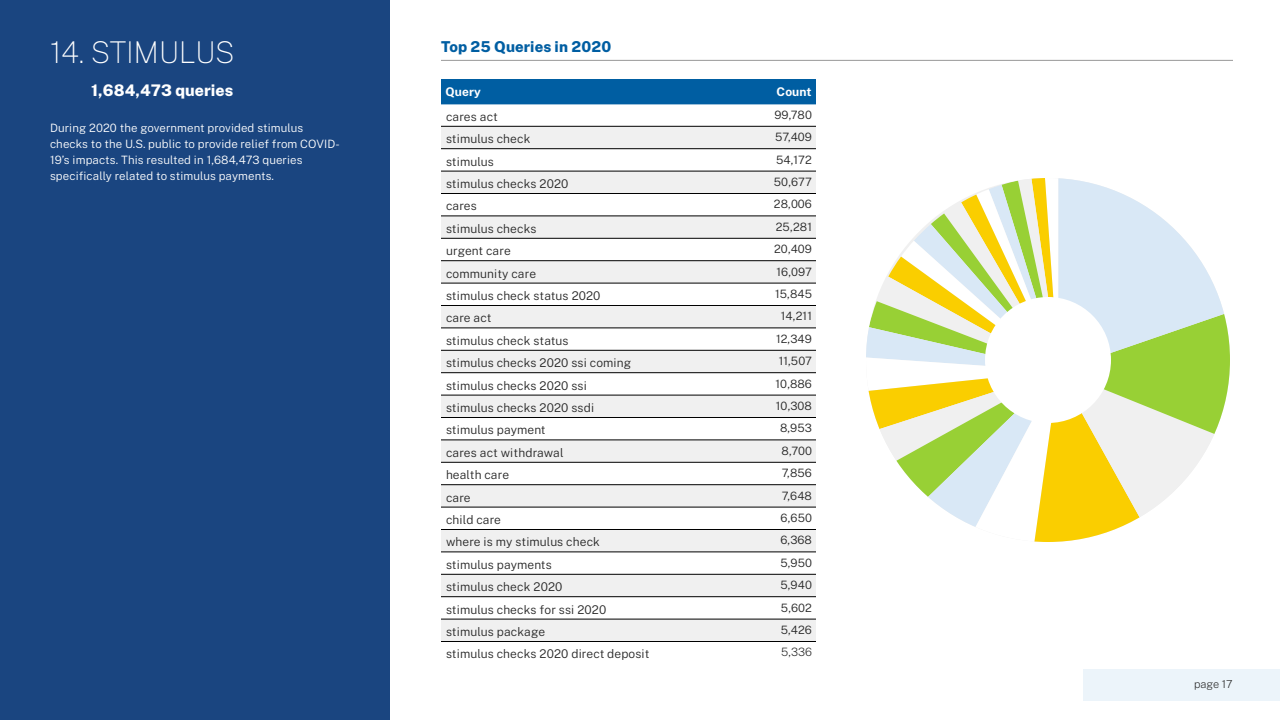
<style>
.page{position:relative;width:1280px;height:720px;background:#fff}
.page>*{position:absolute;margin:0;border:0;box-sizing:border-box;transform-origin:0 0}
.Heading_1{font:100 30px "Public Sans";letter-spacing:-.01em;color:#fff}
.Heading_2{font:800 16px "Public Sans";letter-spacing:.005em;color:#fff}
.Heading_3{font:800 15px "Public Sans";letter-spacing:.01em;color:#005ea2}
.Table_rows_Query{font:300 12px "Public Sans";letter-spacing:.01em;color:#262626}
.Table_Header{font:700 12px "Public Sans";letter-spacing:.01em;color:#fff}
.Body_Text{font:300 11.5px/16px "Public Sans";letter-spacing:.01em;color:#fff}
.Table_row_Count{font:300 11.5px "Public Sans";letter-spacing:.01em;color:#262626}
.Table_row_Count-2{font:200 11.5px "Public Sans";color:#262626}
.Page{font:200 11px "Public Sans";letter-spacing:-.005em;color:#262626}
</style>
<div class="page">
<div style="left:0;top:0;width:390px;height:720px;background:#1a4580"></div>
<svg style="left:866px;top:178px;width:364px;height:364px"></svg>
<div style="left:441px;top:79px;width:375px;height:25px;background:#005ea2"></div>
<svg style="left:441px;top:127px;width:375px;height:514px;fill:#f0f0f0"></svg>
<hr style="left:441px;top:126px;width:295px;height:1px;background:#000">
<hr style="left:736px;top:126px;width:80px;height:1px;background:#000">
<hr style="left:441px;top:149px;width:295px;height:1px;background:#000">
<hr style="left:736px;top:149px;width:80px;height:1px;background:#000">
<hr style="left:441px;top:171px;width:295px;height:1px;background:#000">
<hr style="left:736px;top:171px;width:80px;height:1px;background:#000">
<hr style="left:441px;top:193px;width:295px;height:1px;background:#000">
<hr style="left:736px;top:193px;width:80px;height:1px;background:#000">
<hr style="left:441px;top:216px;width:295px;height:1px;background:#000">
<hr style="left:736px;top:216px;width:80px;height:1px;background:#000">
<hr style="left:441px;top:238px;width:295px;height:1px;background:#000">
<hr style="left:736px;top:238px;width:80px;height:1px;background:#000">
<hr style="left:441px;top:261px;width:295px;height:1px;background:#000">
<hr style="left:736px;top:261px;width:80px;height:1px;background:#000">
<hr style="left:441px;top:283px;width:295px;height:1px;background:#000">
<hr style="left:736px;top:283px;width:80px;height:1px;background:#000">
<hr style="left:441px;top:305px;width:295px;height:1px;background:#000">
<hr style="left:736px;top:305px;width:80px;height:1px;background:#000">
<hr style="left:441px;top:328px;width:295px;height:1px;background:#000">
<hr style="left:736px;top:328px;width:80px;height:1px;background:#000">
<hr style="left:441px;top:350px;width:295px;height:1px;background:#000">
<hr style="left:736px;top:350px;width:80px;height:1px;background:#000">
<hr style="left:441px;top:373px;width:295px;height:1px;background:#000">
<hr style="left:736px;top:373px;width:80px;height:1px;background:#000">
<hr style="left:441px;top:395px;width:295px;height:1px;background:#000">
<hr style="left:736px;top:395px;width:80px;height:1px;background:#000">
<hr style="left:441px;top:417px;width:295px;height:1px;background:#000">
<hr style="left:736px;top:417px;width:80px;height:1px;background:#000">
<hr style="left:441px;top:440px;width:295px;height:1px;background:#000">
<hr style="left:736px;top:440px;width:80px;height:1px;background:#000">
<hr style="left:441px;top:462px;width:295px;height:1px;background:#000">
<hr style="left:736px;top:462px;width:80px;height:1px;background:#000">
<hr style="left:441px;top:485px;width:295px;height:1px;background:#000">
<hr style="left:736px;top:485px;width:80px;height:1px;background:#000">
<hr style="left:441px;top:507px;width:295px;height:1px;background:#000">
<hr style="left:736px;top:507px;width:80px;height:1px;background:#000">
<hr style="left:441px;top:529px;width:295px;height:1px;background:#000">
<hr style="left:736px;top:529px;width:80px;height:1px;background:#000">
<hr style="left:441px;top:552px;width:295px;height:1px;background:#000">
<hr style="left:736px;top:552px;width:80px;height:1px;background:#000">
<hr style="left:441px;top:574px;width:295px;height:1px;background:#000">
<hr style="left:736px;top:574px;width:80px;height:1px;background:#000">
<hr style="left:441px;top:597px;width:295px;height:1px;background:#000">
<hr style="left:736px;top:597px;width:80px;height:1px;background:#000">
<hr style="left:441px;top:619px;width:295px;height:1px;background:#000">
<hr style="left:736px;top:619px;width:80px;height:1px;background:#000">
<hr style="left:441px;top:641px;width:295px;height:1px;background:#000">
<hr style="left:736px;top:641px;width:80px;height:1px;background:#000">
<div style="left:1083px;top:669px;width:197px;height:32px;background:#ecf4fa"></div>
<hr style="left:441px;top:60px;width:792px;height:1px;background:#999">
<div style="left:985px;top:297px;width:126px;height:126px;background:#fff;border-radius:50%"></div>
<h1 class="Heading_1" style="left:50px;top:31px;width:186px">14. STIMULUS</h1>
<h2 class="Heading_2" style="left:91px;top:78px;width:144px">1,684,473 queries</h2>
<p class="Body_Text" style="left:50px;top:119px;width:291px">During 2020 the government provided stimulus checks to the U.S. public to provide relief from COVID-19’s impacts. This resulted in 1,684,473 queries specifically related to stimulus payments.</p>
<h3 class="Heading_3" style="left:441px;top:36px;width:172px">Top 25 Queries in 2020</h3>
<h4 class="Table_Header" style="left:446px;top:83px;width:37px">Query</h4>
<h4 class="Table_Header" style="left:777px;top:83px;width:36px">Count</h4>
<p class="Table_rows_Query" style="left:446px;top:108px;width:53px">cares act</p>
<p class="Table_row_Count" style="left:774px;top:106px;width:39px">99,780</p>
<p class="Table_rows_Query" style="left:446px;top:130px;width:86px">stimulus check</p>
<p class="Table_row_Count" style="left:775px;top:129px;width:38px">57,409</p>
<p class="Table_rows_Query" style="left:446px;top:153px;width:49px">stimulus</p>
<p class="Table_row_Count" style="left:776px;top:151px;width:37px">54,172</p>
<p class="Table_rows_Query" style="left:446px;top:175px;width:124px">stimulus checks 2020</p>
<p class="Table_row_Count" style="left:774px;top:174px;width:40px">50,677</p>
<p class="Table_rows_Query" style="left:446px;top:197px;width:32px">cares</p>
<p class="Table_row_Count" style="left:774px;top:196px;width:40px">28,006</p>
<p class="Table_rows_Query" style="left:446px;top:220px;width:92px">stimulus checks</p>
<p class="Table_row_Count" style="left:776px;top:218px;width:38px">25,281</p>
<p class="Table_rows_Query" style="left:446px;top:242px;width:66px">urgent care</p>
<p class="Table_row_Count" style="left:774px;top:241px;width:39px">20,409</p>
<p class="Table_rows_Query" style="left:446px;top:265px;width:92px">community care</p>
<p class="Table_row_Count" style="left:777px;top:263px;width:37px">16,097</p>
<p class="Table_rows_Query" style="left:446px;top:287px;width:156px">stimulus check status 2020</p>
<p class="Table_row_Count" style="left:775px;top:286px;width:38px">15,845</p>
<p class="Table_rows_Query" style="left:446px;top:309px;width:47px">care act</p>
<p class="Table_row_Count" style="left:781px;top:308px;width:33px">14,211</p>
<p class="Table_rows_Query" style="left:446px;top:332px;width:124px">stimulus check status</p>
<p class="Table_row_Count" style="left:776px;top:330px;width:37px">12,349</p>
<p class="Table_rows_Query" style="left:446px;top:354px;width:187px">stimulus checks 2020 ssi coming</p>
<p class="Table_row_Count" style="left:779px;top:353px;width:35px">11,507</p>
<p class="Table_rows_Query" style="left:446px;top:377px;width:142px">stimulus checks 2020 ssi</p>
<p class="Table_row_Count" style="left:776px;top:375px;width:38px">10,886</p>
<p class="Table_rows_Query" style="left:446px;top:399px;width:150px">stimulus checks 2020 ssdi</p>
<p class="Table_row_Count" style="left:776px;top:398px;width:38px">10,308</p>
<p class="Table_rows_Query" style="left:446px;top:421px;width:101px">stimulus payment</p>
<p class="Table_row_Count" style="left:780px;top:420px;width:33px">8,953</p>
<p class="Table_rows_Query" style="left:446px;top:444px;width:119px">cares act withdrawal</p>
<p class="Table_row_Count" style="left:782px;top:442px;width:32px">8,700</p>
<p class="Table_rows_Query" style="left:446px;top:466px;width:65px">health care</p>
<p class="Table_row_Count" style="left:782px;top:465px;width:32px">7,856</p>
<p class="Table_rows_Query" style="left:446px;top:489px;width:26px">care</p>
<p class="Table_row_Count" style="left:782px;top:487px;width:32px">7,648</p>
<p class="Table_rows_Query" style="left:446px;top:511px;width:57px">child care</p>
<p class="Table_row_Count" style="left:781px;top:510px;width:33px">6,650</p>
<p class="Table_rows_Query" style="left:446px;top:533px;width:155px">where is my stimulus check</p>
<p class="Table_row_Count" style="left:780px;top:532px;width:33px">6,368</p>
<p class="Table_rows_Query" style="left:446px;top:556px;width:107px">stimulus payments</p>
<p class="Table_row_Count" style="left:780px;top:554px;width:33px">5,950</p>
<p class="Table_rows_Query" style="left:446px;top:578px;width:118px">stimulus check 2020</p>
<p class="Table_row_Count" style="left:780px;top:577px;width:33px">5,940</p>
<p class="Table_rows_Query" style="left:446px;top:601px;width:162px">stimulus checks for ssi 2020</p>
<p class="Table_row_Count" style="left:781px;top:599px;width:33px">5,602</p>
<p class="Table_rows_Query" style="left:446px;top:623px;width:101px">stimulus package</p>
<p class="Table_row_Count" style="left:781px;top:622px;width:33px">5,426</p>
<p class="Table_rows_Query" style="left:446px;top:645px;width:205px">stimulus checks 2020 direct deposit</p>
<p class="Table_row_Count-2" style="left:781px;top:644px;width:32px">5,336</p>
<p class="Page" style="left:1194px;top:676px;width:40px">page 17</p>
</div>
